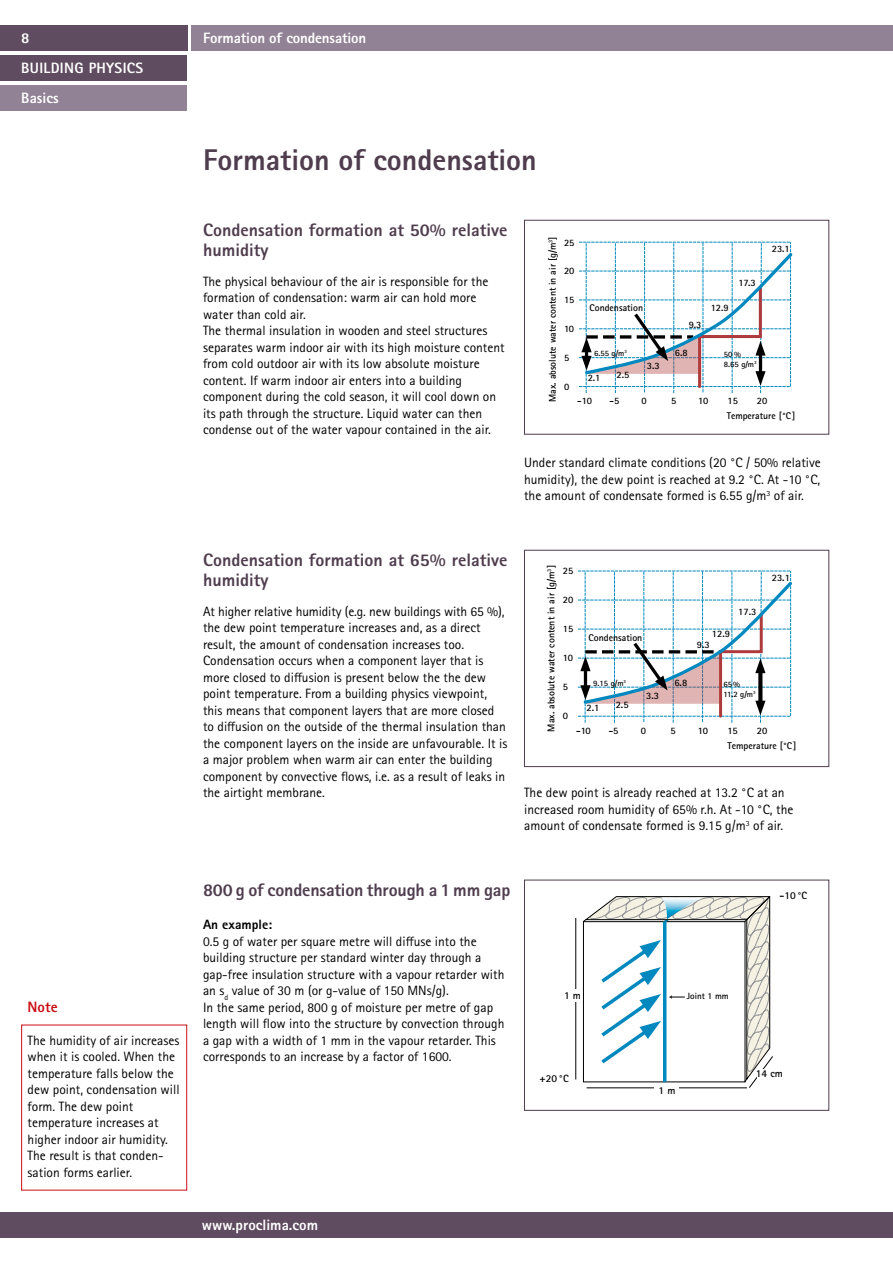
<style>
.page{position:relative;width:893px;height:1263px;background:#fff}
.page>*{position:absolute;margin:0;border:0;box-sizing:border-box;transform-origin:0 0}
.t1{font:800 30px "Rotis Sans Serif Pro";color:#4f3d4e}
.t2{font:800 18px/19.5px "Rotis Sans Serif Pro";color:#4f3d4e}
.t3{font:800 15px "Rotis Sans Serif Pro";color:#fff}
.t4{font:800 15px "Rotis Sans Serif Pro";letter-spacing:.02em;color:#fff}
.t5{font:800 15px "Rotis Sans Serif Pro";color:#cb0f16}
.t6{font:13.5px/16.5px "Rotis Sans Serif Pro";color:#000}
.t7{font:800 13.5px "Rotis Sans Serif Pro";color:#000}
.t8{font:700 10.5px "Agfa Rotis Sans Serif";color:#000}
.t9{font:700 9.75px "Rotis Sans Serif Pro";color:#000}
.t10{font:700 9px "Rotis Sans Serif Pro";color:#000}
.t11{font:700 8.25px/10.1px "Rotis Sans Serif Pro";color:#000}
.t12{font:700 8.1px/9.9px "Rotis Sans Serif Pro";color:#000}
</style>
<div class="page">
<div style="left:21px;top:1025px;width:166px;height:165px;border:1px solid #cb0f16"></div>
<div style="left:0;top:85px;width:187px;height:26px;background:#918295"></div>
<div style="left:0;top:55px;width:187px;height:26px;background:#604c60"></div>
<div style="left:0;top:26px;width:187px;height:25px;background:#604c60"></div>
<div style="left:0;top:1212px;width:893px;height:25px;background:#604c60"></div>
<div style="left:191px;top:26px;width:702px;height:25px;background:#918295"></div>
<svg style="left:579px;top:242px;width:214px;height:151px"></svg>
<div style="left:524px;top:220px;width:305px;height:215px;border:1px solid #4f3d4e"></div>
<svg style="left:578px;top:571px;width:214px;height:152px"></svg>
<div style="left:524px;top:550px;width:305px;height:217px;border:1px solid #4f3d4e"></div>
<hr style="left:575px;top:918px;width:1px;height:161px;background:#000">
<div style="left:563px;top:990px;width:19px;height:12px;background:#fff"></div>
<svg style="left:583px;top:896px;width:190px;height:192px"></svg>
<div style="left:524px;top:880px;width:305px;height:231px;border:1px solid #4f3d4e"></div>
<div style="left:686px;top:989px;width:52px;height:14px;background:#fff"></div>
<p class="t3" style="left:21px;top:29px;width:10px">8</p>
<p class="t4" style="left:21px;top:59px;width:124px">BUILDING PHYSICS</p>
<p class="t3" style="left:21px;top:88px;width:39px">Basics</p>
<p class="t5" style="left:28px;top:997px;width:32px">Note</p>
<p class="t6" style="left:28px;top:1032px;width:153px">The humidity of air increases when it is cooled. When the temperature falls below the dew point, condensation will form. The dew point temperature increases at higher indoor air humidity.<br>The result is that conden&shy;sation forms earlier.</p>
<p class="t3" style="left:203px;top:29px;width:165px">Formation of condensation</p>
<h1 class="t1" style="left:203px;top:141px;width:335px">Formation of condensation</h1>
<h2 class="t2" style="left:203px;top:220px;width:306px">Condensation formation at 50% relative humidity</h2>
<p class="t6" style="left:203px;top:273px;width:303px">The physical behaviour of the air is responsible for the formation of condensation: warm air can hold more water than cold air.<br>The thermal insulation in wooden and steel structures separates warm indoor air with its high moisture content from cold outdoor air with its low absolute moisture content. If warm indoor air enters into a building component during the cold season, it will cool down on its path through the structure. Liquid water can then condense out of the water vapour contained in the air.</p>
<p class="t9" style="left:546px;top:402px;width:167px;rotate:-90deg">Max. absolute water content in air [g/m<sup>3</sup>]</p>
<p class="t9" style="left:564px;top:236px;width:12px">25</p>
<p class="t9" style="left:564px;top:265px;width:12px">20</p>
<p class="t9" style="left:564px;top:294px;width:12px">15</p>
<p class="t9" style="left:564px;top:323px;width:12px">10</p>
<p class="t9" style="left:564px;top:351px;width:7px">5</p>
<p class="t9" style="left:564px;top:380px;width:7px">0</p>
<p class="t9" style="left:772px;top:243px;width:20px">23.1</p>
<p class="t9" style="left:738px;top:277px;width:19px">17.3</p>
<p class="t9" style="left:711px;top:301px;width:20px">12.9</p>
<p class="t9" style="left:590px;top:302px;width:55px">Condensation</p>
<p class="t12" style="left:594px;top:348px;width:34px">6.55 g/m<sup>3</sup></p>
<p class="t12" style="left:724px;top:349px;width:34px">50%<br>8.65 g/m<sup>3</sup></p>
<p class="t9" style="left:689px;top:319px;width:14px">9.3</p>
<p class="t9" style="left:675px;top:347px;width:14px">6.8</p>
<p class="t9" style="left:647px;top:360px;width:14px">3.3</p>
<p class="t9" style="left:617px;top:369px;width:14px">2.5</p>
<p class="t9" style="left:588px;top:372px;width:14px">2.1</p>
<p class="t9" style="left:577px;top:395px;width:16px">-10</p>
<p class="t9" style="left:610px;top:395px;width:11px">-5</p>
<p class="t9" style="left:641px;top:395px;width:7px">0</p>
<p class="t9" style="left:671px;top:395px;width:7px">5</p>
<p class="t9" style="left:698px;top:395px;width:12px">10</p>
<p class="t9" style="left:728px;top:395px;width:12px">15</p>
<p class="t9" style="left:757px;top:395px;width:12px">20</p>
<p class="t9" style="left:727px;top:409px;width:70px">Temperature [°C]</p>
<p class="t6" style="left:524px;top:454px;width:298px;text-align:justify">Under standard climate conditions (20 °C / 50% relative humidity), the dew point is reached at 9.2 °C. At -10 °C, the amount of condensate formed is 6.55 g/m<sup>3</sup> of air.</p>
<h2 class="t2" style="left:203px;top:550px;width:306px">Condensation formation at 65% relative humidity</h2>
<p class="t6" style="left:203px;top:603px;width:306px">At higher relative humidity (e.g. new buildings with 65 %), the dew point temperature increases and, as a direct result, the amount of condensation increases too.<br>Condensation occurs when a component layer that is more closed to diffusion is present below the the dew point temperature. From a building physics viewpoint, this means that component layers that are more closed to diffusion on the outside of the thermal insulation than the component layers on the inside are unfavourable. It is a major problem when warm air can enter the building component by convective flows, i.e. as a result of leaks in the airtight membrane.</p>
<p class="t9" style="left:545px;top:731px;width:168px;rotate:-90deg">Max. absolute water content in air [g/m<sup>3</sup>]</p>
<p class="t9" style="left:563px;top:565px;width:12px">25</p>
<p class="t9" style="left:563px;top:594px;width:12px">20</p>
<p class="t9" style="left:563px;top:623px;width:12px">15</p>
<p class="t9" style="left:563px;top:652px;width:12px">10</p>
<p class="t9" style="left:563px;top:681px;width:7px">5</p>
<p class="t9" style="left:563px;top:710px;width:7px">0</p>
<p class="t9" style="left:772px;top:571px;width:20px">23.1</p>
<p class="t9" style="left:738px;top:606px;width:20px">17.3</p>
<p class="t9" style="left:712px;top:627px;width:20px">12.9</p>
<p class="t9" style="left:588px;top:631px;width:55px">Condensation</p>
<p class="t11" style="left:593px;top:678px;width:35px">9.15 g/m<sup>3</sup></p>
<p class="t11" style="left:724px;top:679px;width:34px">65%<br>11.2 g/m<sup>3</sup></p>
<p class="t9" style="left:697px;top:639px;width:14px">9.3</p>
<p class="t9" style="left:674px;top:676px;width:14px">6.8</p>
<p class="t9" style="left:646px;top:689px;width:14px">3.3</p>
<p class="t9" style="left:616px;top:698px;width:14px">2.5</p>
<p class="t9" style="left:587px;top:701px;width:14px">2.1</p>
<p class="t9" style="left:576px;top:724px;width:16px">-10</p>
<p class="t9" style="left:609px;top:724px;width:11px">-5</p>
<p class="t9" style="left:641px;top:724px;width:7px">0</p>
<p class="t9" style="left:670px;top:724px;width:7px">5</p>
<p class="t9" style="left:698px;top:724px;width:12px">10</p>
<p class="t9" style="left:727px;top:724px;width:12px">15</p>
<p class="t9" style="left:757px;top:724px;width:12px">20</p>
<p class="t9" style="left:728px;top:739px;width:70px">Temperature [°C]</p>
<p class="t6" style="left:524px;top:784px;width:271px">The dew point is already reached at 13.2 °C at an increased room humidity of 65% r.h. At -10 °C, the amount of condensate formed is 9.15 g/m<sup>3</sup> of air.</p>
<h2 class="t2" style="left:203px;top:880px;width:309px">800 g of condensation through a 1 mm gap</h2>
<p class="t7" style="left:203px;top:916px;width:71px">An example:</p>
<p class="t6" style="left:203px;top:933px;width:303px">0.5 g of water per square metre will diffuse into the building structure per standard winter day through a gap-free insulation structure with a vapour retarder with an s<sub>d</sub> value of 30 m (or g-value of 150 MNs/g).<br>In the same period, 800 g of moisture per metre of gap length will flow into the structure by convection through a gap with a width of 1 mm in the vapour retarder. This corresponds to an increase by a factor of 1600.</p>
<p class="t8" style="left:564px;top:989px;width:18px">1 m</p>
<p class="t8" style="left:540px;top:1072px;width:31px">+20 °C</p>
<p class="t8" style="left:779px;top:888px;width:29px">-10 °C</p>
<p class="t8" style="left:686px;top:989px;width:50px">Fuge 1 mm</p>
<p class="t10" style="left:687px;top:991px;width:43px">Joint 1 mm</p>
<p class="t8" style="left:658px;top:1083px;width:18px">1 m</p>
<p class="t8" style="left:756px;top:1067px;width:29px">14 cm</p>
<p class="t3" style="left:202px;top:1215px;width:118px">www.proclima.com</p>
</div>
